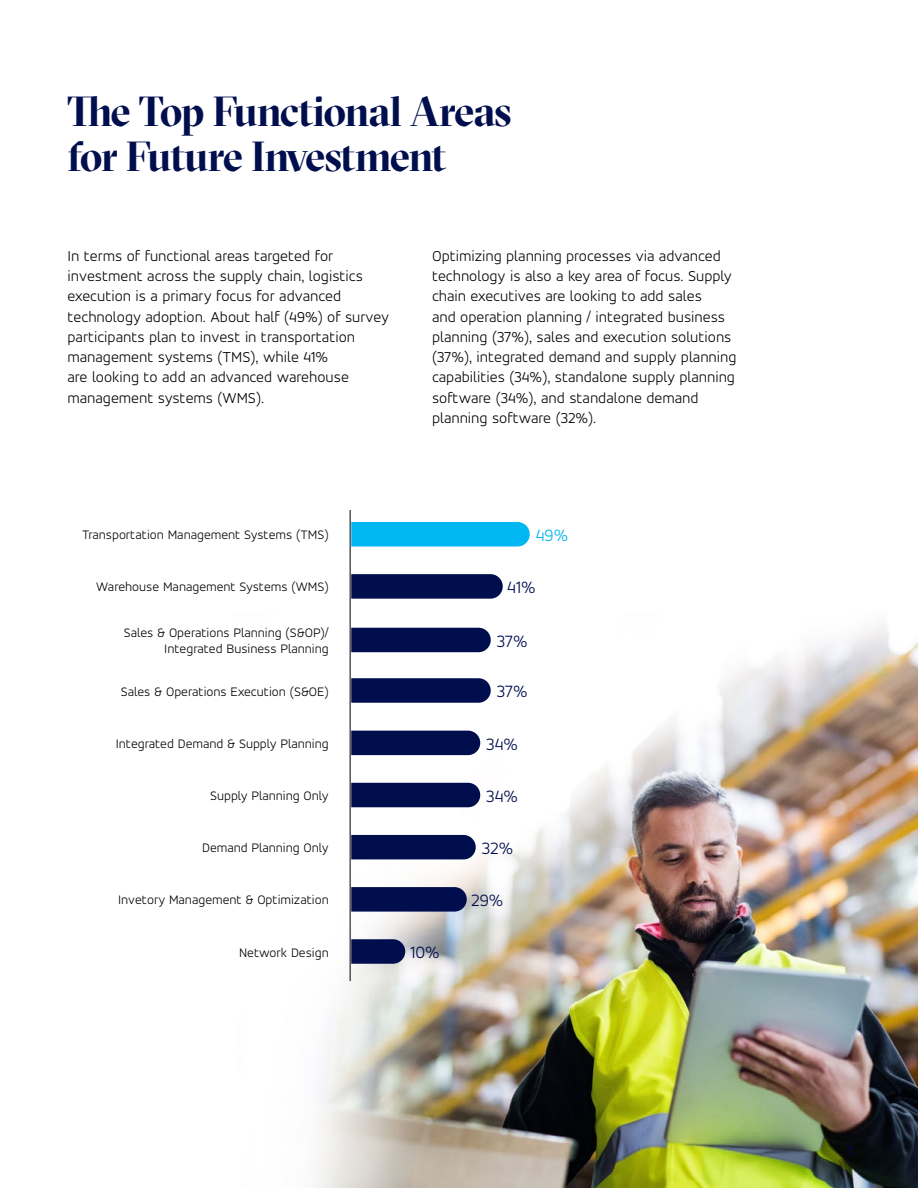
<style>
.page{position:relative;width:918px;height:1188px;background:#fff}
.page>*{position:absolute;margin:0;border:0;box-sizing:border-box;transform-origin:0 0}
.t1{font:700 42px/45px "GT Sectra Display";letter-spacing:-.035em;color:#000e4e}
.t2{font:300 18px "Accord Alternate";color:#000e4e}
.t3{font:300 18px "Accord Alternate";color:#00b7f1}
.t4{font:300 15.75px/20.2px "Accord Alternate";color:#000}
.t5{font:300 13.5px/16.5px "Accord Alternate";color:#000;text-align:right}
.t6{font:13.5px "Accord Alternate";color:#000e4e}
</style>
<div class="page">
<img style="left:317px;top:525px;width:601px;height:663px">
<div style="left:351px;top:522px;width:179px;height:25px;background:#00b7f1"></div>
<svg style="left:351px;top:574px;width:152px;height:25px;background:#0a1755"></svg>
<div style="left:351px;top:628px;width:140px;height:24px;background:#000e4e"></div>
<svg style="left:351px;top:678px;width:140px;height:25px;background:#0a1855"></svg>
<div style="left:351px;top:731px;width:129px;height:24px;background:#000e4e"></div>
<div style="left:351px;top:783px;width:129px;height:24px;background:#000e4e"></div>
<div style="left:351px;top:835px;width:125px;height:24px;background:#000e4e"></div>
<svg style="left:351px;top:887px;width:116px;height:25px;background:#0a1754"></svg>
<svg style="left:351px;top:939px;width:54px;height:25px"></svg>
<hr style="left:350px;top:510px;width:1px;height:471px;background:#000">
<h1 class="t1" style="left:68px;top:89px;width:446px">The Top Functional Areas for Future Investment</h1>
<p class="t4" style="left:68px;top:245px;width:323px">In terms of functional areas targeted for investment across the supply chain, logistics execution is a primary focus for advanced technology adoption. About half (49%) of survey participants plan to invest in transportation management systems (TMS), while 41%<br>are looking to add an advanced warehouse management systems (WMS).</p>
<p class="t4" style="left:432px;top:245px;width:306px">Optimizing planning processes via advanced technology is also a key area of focus. Supply chain executives are looking to add sales<br>and operation planning / integrated business planning (37%), sales and execution solutions (37%), integrated demand and supply planning capabilities (34%), standalone supply planning software (34%), and standalone demand planning software (32%).</p>
<p class="t5" style="left:82px;top:526px;width:248px">Transportation Management Systems (TMS)</p>
<p class="t5" style="left:96px;top:579px;width:234px">Warehouse Management Systems (WMS)</p>
<p class="t5" style="left:124px;top:624px;width:207px">Sales &amp; Operations Planning (S&amp;OP)/<br>Integrated Business Planning</p>
<p class="t5" style="left:121px;top:683px;width:209px">Sales &amp; Operations Execution (S&amp;OE)</p>
<p class="t3" style="left:536px;top:524px;width:34px">49%</p>
<p class="t2" style="left:507px;top:577px;width:30px">41%</p>
<p class="t2" style="left:497px;top:630px;width:32px">37%</p>
<p class="t2" style="left:497px;top:681px;width:32px">37%</p>
<p class="t5" style="left:116px;top:735px;width:215px">Integrated Demand &amp; Supply Planning</p>
<p class="t2" style="left:486px;top:733px;width:33px">34%</p>
<p class="t5" style="left:210px;top:787px;width:120px">Supply Planning Only</p>
<p class="t2" style="left:486px;top:785px;width:33px">34%</p>
<p class="t5" style="left:202px;top:839px;width:128px">Demand Planning Only</p>
<p class="t2" style="left:482px;top:837px;width:33px">32%</p>
<p class="t5" style="left:118px;top:892px;width:212px">Invetory Management &amp; Optimization</p>
<p class="t2" style="left:471px;top:890px;width:34px">29%</p>
<p class="t5" style="left:239px;top:944px;width:91px">Network Design</p>
<p class="t2" style="left:410px;top:942px;width:31px">10%</p>
<p class="t6" style="left:848px;top:1142px;width:8px">7</p>
</div>
